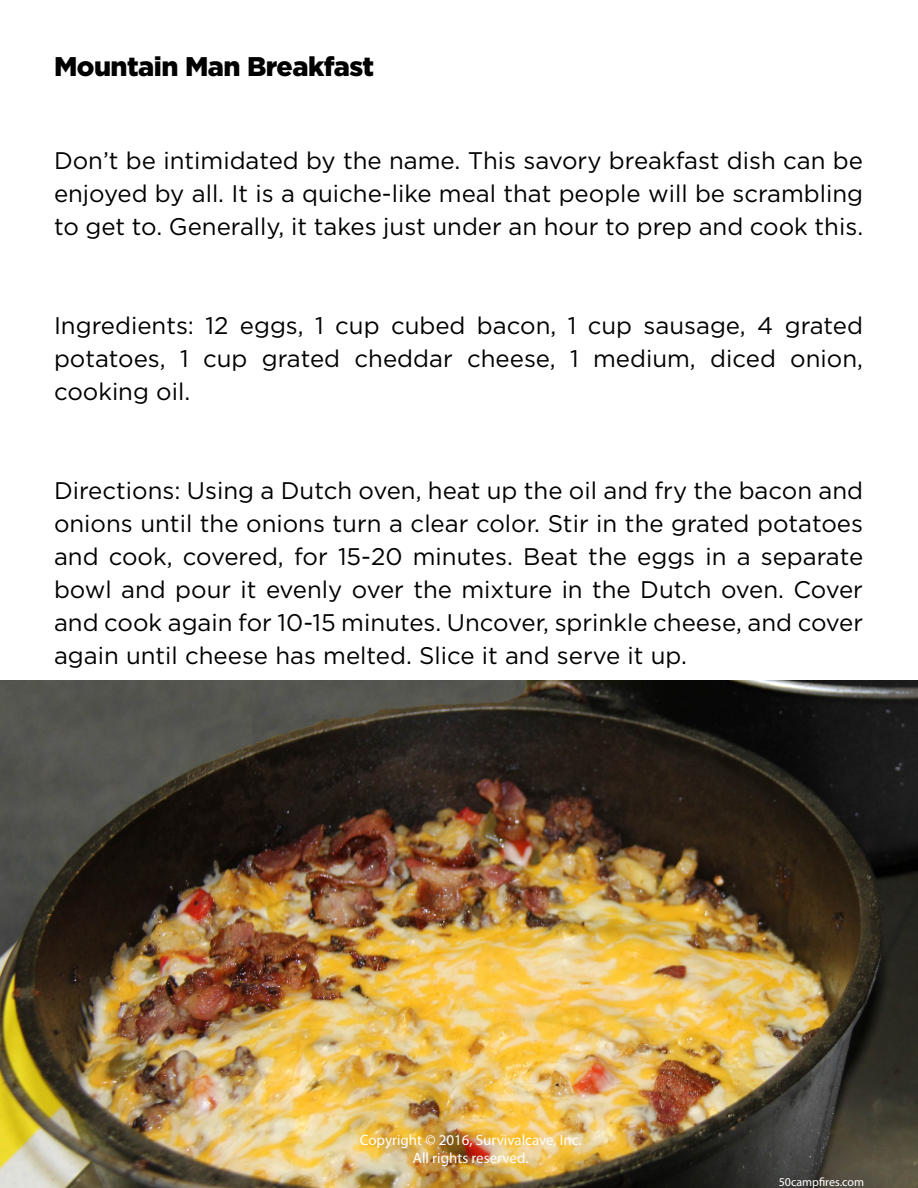
<style>
.page{position:relative;width:918px;height:1188px;background:#fff}
.page>*{position:absolute;margin:0;border:0;box-sizing:border-box;transform-origin:0 0}
.t1{font:900 27px "Gotham";letter-spacing:-.02em;color:#000}
.t2{font:24px/33px "Gotham";color:#000;text-align:justify}
.t3{font:15px/18px "Myriad Pro";color:#fff;text-align:center}
.t4{font:12px "Myriad Pro";color:#fff}
</style>
<div class="page">
<img style="left:0;top:680px;width:918px;height:508px">
<p class="t1" style="left:54px;top:47px;width:322px">Mountain Man Breakfast</p>
<p class="t2" style="left:54px;top:143px;width:811px">Don’t be intimidated by the name. This savory breakfast dish can be enjoyed by all. It is a quiche-like meal that people will be scrambling to get to. Generally, it takes just under an hour to prep and cook this.</p>
<p class="t2" style="left:54px;top:308px;width:811px">Ingredients: 12 eggs, 1 cup cubed bacon, 1 cup sausage, 4 grated potatoes, 1 cup grated cheddar cheese, 1 medium, diced onion, cooking oil.</p>
<p class="t2" style="left:54px;top:473px;width:811px">Directions: Using a Dutch oven, heat up the oil and fry the bacon and onions until the onions turn a clear color. Stir in the grated potatoes and cook, covered, for 15-20 minutes. Beat the eggs in a separate bowl and pour it evenly over the mixture in the Dutch oven. Cover and cook again for 10-15 minutes. Uncover, sprinkle cheese, and cover again until cheese has melted. Slice it and serve it up.</p>
<p class="t3" style="left:360px;top:1131px;width:223px">Copyright © 2016, Survivalcave, Inc.<br>All rights reserved.</p>
<p class="t4" style="left:779px;top:1174px;width:87px">50campfires.com</p>
</div>
